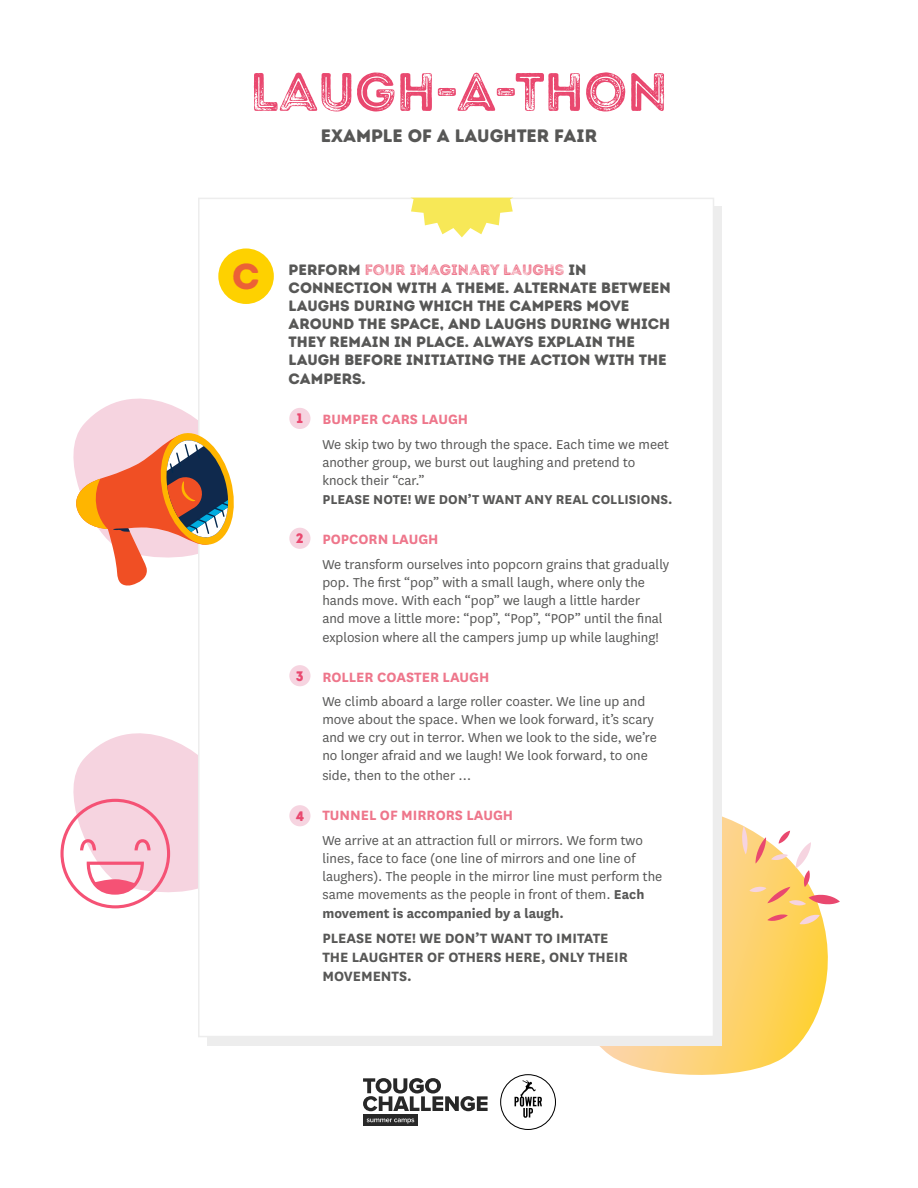
<style>
.page{position:relative;width:918px;height:1188px;background:#fff}
.page>*{position:absolute;margin:0;border:0;box-sizing:border-box;transform-origin:0 0}
.t1{font:54px "Intro Rust G Base 2 Line";color:#e9486f}
.t2{font:36.15px "Intro Rust Base";color:#ec6136}
.t3{font:18px "Intro Rust Base";color:#575756}
.t4{font:700 15.75px/18.9px "National";color:#575756}
.t5{font:700 15.75px "National";color:#ee768b}
.t6{font:15px/18.3px "National";color:#575756}
.t7{font:15px/18px "Intro Rust Base";color:#575756}
.t8{font:700 15px "National";color:#575756}
.t9{font:15px "Intro Rust G Base 2 Line";color:#ee768b}
.t10{font:13.8px "Intro Rust Base";color:#e9486f}
.s1{font-family:"Intro Rust Base";color:#575756}
.s2{font-weight:700}
</style>
<div class="page">
<svg style="left:513px;top:816px;width:315px;height:265px"></svg>
<svg style="left:800px;top:915px;width:20px;height:9px"></svg>
<svg style="left:742px;top:826px;width:98px;height:79px"></svg>
<svg style="left:767px;top:914px;width:21px;height:7px"></svg>
<svg style="left:60px;top:733px;width:138px;height:175px"></svg>
<div style="left:208px;top:206px;width:514px;height:839px;background:#ededed"></div>
<div style="left:198px;top:198px;width:516px;height:839px;background:#fff;border:2px solid #ededed"></div>
<div style="left:218px;top:248px;width:56px;height:56px;background:#fed100;border-radius:50%"></div>
<svg style="left:73px;top:370px;width:161px;height:216px"></svg>
<svg style="left:410px;top:198px;width:103px;height:39px"></svg>
<div style="left:289px;top:408px;width:21px;height:21px;background:#f6d4e0;border-radius:50%"></div>
<div style="left:289px;top:528px;width:21px;height:21px;background:#f6d4e0;border-radius:50%"></div>
<div style="left:289px;top:665px;width:21px;height:21px;background:#f6d4e0;border-radius:50%"></div>
<div style="left:289px;top:805px;width:21px;height:21px;background:#f6d4e0;border-radius:50%"></div>
<div style="left:500px;top:1074px;width:56px;height:56px;border:1px solid #000;border-radius:50%"></div>
<svg style="left:515px;top:1080px;width:27px;height:38px"></svg>
<svg style="left:363px;top:1078px;width:125px;height:33px"></svg>
<svg style="left:363px;top:1115px;width:55px;height:11px"></svg>
<svg style="left:367px;top:1119px;width:47px;height:5px"></svg>
<h1 class="t1" style="left:250px;top:58px;width:420px">LAUGH-A-THON</h1>
<p class="t3" style="left:321px;top:124px;width:278px">EXAMPLE OF A LAUGHTER FAIR</p>
<h2 class="t2" style="left:232px;top:253px;width:29px">C</h2>
<p class="t9" style="left:289px;top:260px;width:299px"><span class="s1">PERFORM</span> FOUR IMAGINARY LAUGHS <span class="s1">IN</span></p>
<p class="t7" style="left:289px;top:279px;width:384px">CONNECTION WITH A THEME. ALTERNATE BETWEEN LAUGHS DURING WHICH THE CAMPERS MOVE AROUND THE SPACE, AND LAUGHS DURING WHICH THEY REMAIN IN PLACE. ALWAYS EXPLAIN THE LAUGH BEFORE INITIATING THE ACTION WITH THE</p>
<p class="t7" style="left:289px;top:370px;width:79px">CAMPERS.</p>
<p class="t5" style="left:322px;top:408px;width:147px">BUMPER CARS LAUGH</p>
<p class="t6" style="left:322px;top:434px;width:348px">We skip two by two through the space. Each time we meet another group, we burst out laughing and pretend to knock their “car.”</p>
<p class="t8" style="left:322px;top:489px;width:352px">PLEASE NOTE! WE DON’T WANT ANY REAL COLLISIONS.</p>
<p class="t5" style="left:322px;top:528px;width:118px">POPCORN LAUGH</p>
<p class="t6" style="left:322px;top:555px;width:348px">We transform ourselves into popcorn grains that gradually pop. The first “pop” with a small laugh, where only the hands move. With each “pop” we laugh a little harder<br>and move a little more: “pop”, “Pop”, “POP” until the final explosion where all the campers jump up while laughing!</p>
<p class="t5" style="left:322px;top:666px;width:168px">ROLLER COASTER LAUGH</p>
<p class="t6" style="left:322px;top:692px;width:336px">We climb aboard a large roller coaster. We line up and move about the space. When we look forward, it’s scary and we cry out in terror. When we look to the side, we’re no longer afraid and we laugh! We look forward, to one</p>
<p class="t6" style="left:322px;top:766px;width:150px">side, then to the other …</p>
<p class="t5" style="left:322px;top:804px;width:192px">TUNNEL OF MIRRORS LAUGH</p>
<p class="t6" style="left:322px;top:830px;width:342px">We arrive at an attraction full or mirrors. We form two lines, face to face (one line of mirrors and one line of laughers). The people in the mirror line must perform the same movements as the people in front of them. <span class="s2">Each movement is accompanied by a laugh.</span></p>
<p class="t4" style="left:322px;top:928px;width:307px">PLEASE NOTE! WE DON’T WANT TO IMITATE<br>THE LAUGHTER OF OTHERS HERE, ONLY THEIR<br>MOVEMENTS.</p>
<p class="t10" style="left:297px;top:410px;width:8px">1</p>
<p class="t10" style="left:296px;top:530px;width:9px">2</p>
<p class="t10" style="left:296px;top:667px;width:9px">3</p>
<p class="t10" style="left:296px;top:807px;width:10px">4</p>
</div>
